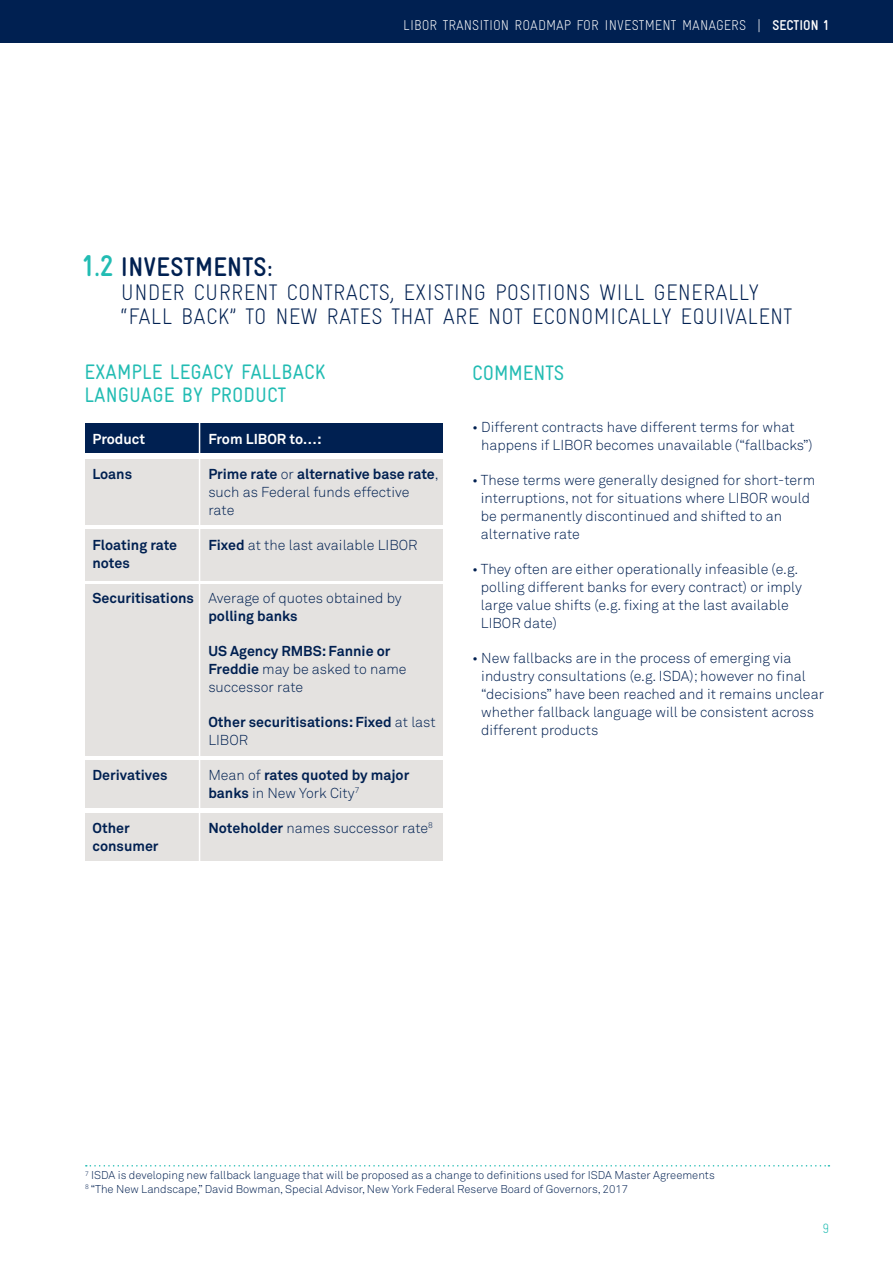
<style>
.page{position:relative;width:893px;height:1263px;background:#fff}
.page>*{position:absolute;margin:0;border:0;box-sizing:border-box;transform-origin:0 0}
.t1{font:700 30px "Gravur Condensed";color:#22bcb3}
.t2{font:700 27px "Gravur Condensed";letter-spacing:.01em;color:#002051}
.t3{font:300 22.5px/24px "Gravur Condensed";letter-spacing:.01em;color:#002051}
.t4{font:21px/22.5px "Gravur Condensed";color:#22bcb3}
.t5{font:300 14.25px/18px "Akkurat Std";color:#002051}
.t6{font:700 14.25px/18px "Akkurat Std";color:#002051}
.t7{font:300 14.25px "Gravur Condensed";color:#fff}
.t8{font:700 14.25px "Akkurat Std";color:#fff}
.t9{font:300 13.5px "Gravur Condensed";color:#22bcb3}
.footnotes{font:300 11.25px "Akkurat Std";color:#002051}
.s1{font-weight:700}
.s2{font-weight:300}
</style>
<div class="page">
<div style="left:0;top:0;width:893px;height:43px;background:#002051"></div>
<div style="left:85px;top:585px;width:357px;height:171px;background:#e4e2e0"></div>
<div style="left:85px;top:529px;width:357px;height:51px;background:#e4e2e0"></div>
<div style="left:85px;top:423px;width:357px;height:30px;background:#002051"></div>
<div style="left:85px;top:760px;width:357px;height:48px;background:#e4e2e0"></div>
<div style="left:85px;top:813px;width:357px;height:48px;background:#e4e2e0"></div>
<div style="left:85px;top:459px;width:357px;height:66px;background:#e4e2e0"></div>
<hr style="left:199px;top:419px;width:1px;height:444px;background:#fff">
<svg style="left:86px;top:1165px;width:743px;height:1px"></svg>
<p class="t7" style="left:403px;top:17px;width:427px">LIBOR TRANSITION ROADMAP FOR INVESTMENT MANAGERS | <span class="s1">SECTION 1</span></p>
<p class="t1" style="left:81px;top:249px;width:34px">1.2</p>
<p class="t2" style="left:121px;top:252px;width:153px">INVESTMENTS:</p>
<p class="t3" style="left:121px;top:280px;width:673px">UNDER CURRENT CONTRACTS, EXISTING POSITIONS WILL GENERALLY “FALL BACK” TO NEW RATES THAT ARE NOT ECONOMICALLY EQUIVALENT</p>
<p class="t4" style="left:84px;top:361px;width:242px">EXAMPLE LEGACY FALLBACK<br>LANGUAGE BY PRODUCT</p>
<p class="t8" style="left:92px;top:430px;width:54px">Product</p>
<p class="t6" style="left:92px;top:465px;width:41px">Loans</p>
<p class="t8" style="left:208px;top:430px;width:115px">From LIBOR to…:</p>
<p class="t5" style="left:208px;top:465px;width:232px"><span class="s1">Prime rate</span> or <span class="s1">alternative base rate</span>, such as Federal funds effective rate</p>
<p class="t5" style="left:208px;top:536px;width:211px"><span class="s1">Fixed</span> at the last available LIBOR</p>
<p class="t6" style="left:92px;top:536px;width:86px">Floating rate notes</p>
<p class="t6" style="left:92px;top:589px;width:103px">Securitisations</p>
<p class="t5" style="left:208px;top:589px;width:195px">Average of quotes obtained by <span class="s1">polling banks</span></p>
<p class="t5" style="left:208px;top:642px;width:200px"><span class="s1">US Agency RMBS: Fannie or<br>Freddie</span> may be asked to name successor rate</p>
<p class="t6" style="left:208px;top:713px;width:229px">Other securitisations: Fixed <span class="s2">at last<br>LIBOR</span></p>
<p class="t6" style="left:208px;top:766px;width:202px"><span class="s2">Mean of</span> rates quoted by major banks <span class="s2">in New York City</span><sup>7</sup></p>
<p class="t5" style="left:208px;top:819px;width:226px"><span class="s1">Noteholder</span> names successor rate<sup>8</sup></p>
<p class="t6" style="left:92px;top:766px;width:77px">Derivatives</p>
<p class="t6" style="left:92px;top:819px;width:68px">Other consumer</p>
<p class="t4" style="left:472px;top:362px;width:94px">COMMENTS</p>
<p class="t5" style="left:481px;top:418px;width:333px;text-indent:-9px">• Different contracts have different terms for what happens if LIBOR becomes unavailable (“fallbacks”)</p>
<p class="t5" style="left:481px;top:471px;width:336px;text-indent:-9px">• These terms were generally designed for short-term interruptions, not for situations where LIBOR would be permanently discontinued and shifted to an alternative rate</p>
<p class="t5" style="left:481px;top:560px;width:322px;text-indent:-9px">• They often are either operationally infeasible (e.g. polling different banks for every contract) or imply large value shifts (e.g. fixing at the last available LIBOR date)</p>
<p class="t5" style="left:481px;top:649px;width:344px;text-indent:-9px">• New fallbacks are in the process of emerging via industry consultations (e.g. ISDA); however no final “decisions” have been reached and it remains unclear whether fallback language will be consistent across different products</p>
<p class="footnotes" style="left:85px;top:1169px;width:631px"><sup>7</sup> ISDA is developing new fallback language that will be proposed as a change to definitions used for ISDA Master Agreements</p>
<p class="footnotes" style="left:85px;top:1182px;width:545px"><sup>8</sup> “The New Landscape,” David Bowman, Special Advisor, New York Federal Reserve Board of Governors, 2017</p>
<p class="t9" style="left:822px;top:1220px;width:8px">9</p>
</div>
